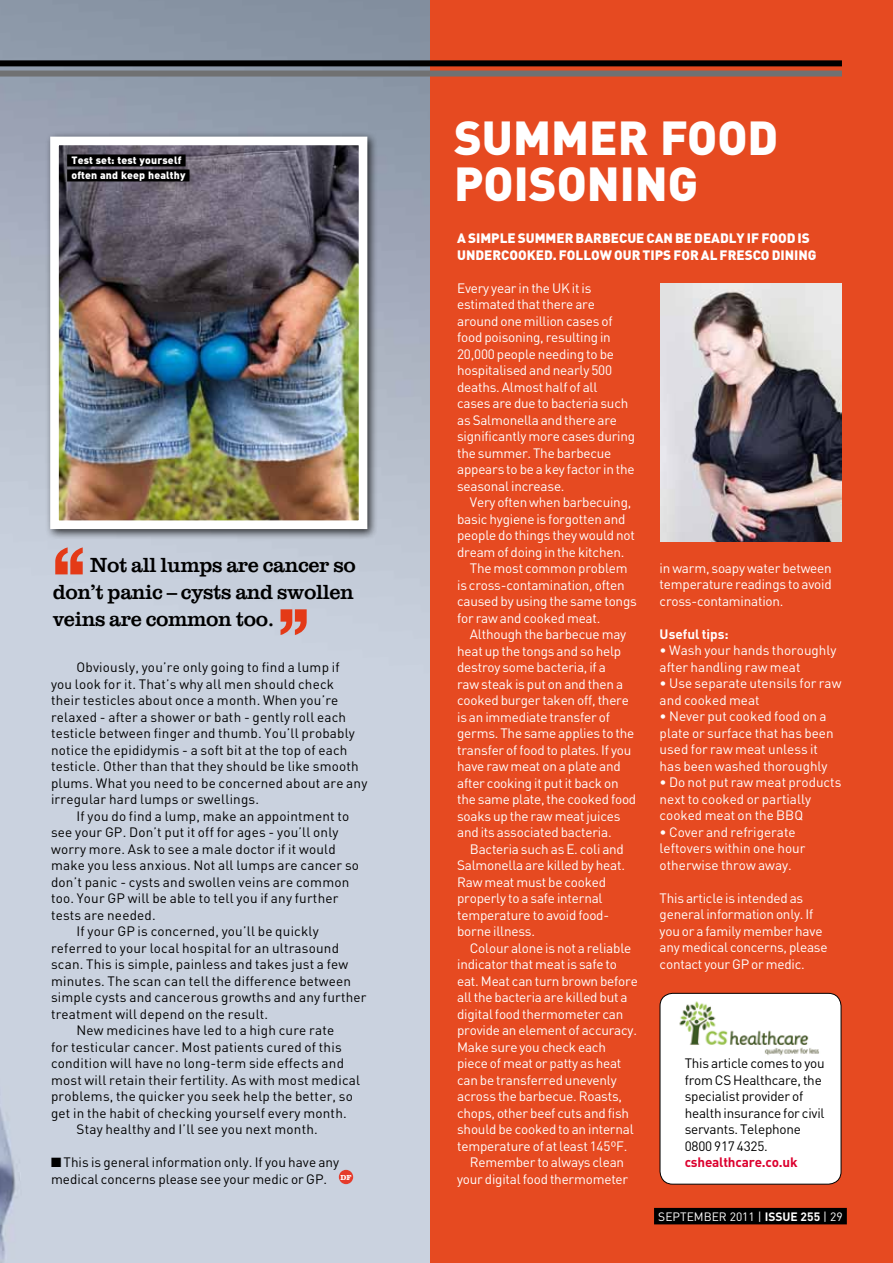
<style>
.page{position:relative;width:893px;height:1263px;background:#fff}
.page>*{position:absolute;margin:0;border:0;box-sizing:border-box;transform-origin:0 0}
.t1{font:900 47.1px/46.5px "DIN";color:#fff}
.t2{font:21px/27px "Clarendon BT";letter-spacing:-.02em;color:#000;text-align:justify}
.t3{font:13.5px/16.5px "DIN";letter-spacing:-.015em;color:#fff}
.t4{font:13.5px/16.5px "DIN";letter-spacing:.015em;color:#000}
.t5{font:13.5px/16.5px "DIN";letter-spacing:-.015em;color:#000}
.t6{font:900 13.5px/16.5px "DIN";color:#fff}
.t7{font:700 13.5px "DIN";letter-spacing:-.015em;color:#dc002e}
.t8{font:700 13.5px "DIN";color:#fff}
.t9{font:12px "DIN";color:#fff}
.t10{font:700 12px "DIN";color:#fff}
.t11{font:900 10.5px/15px "DIN";letter-spacing:.015em;color:#fff}
.t12{font:700 7.5px "Clarendon BT";color:#fff}
.s1{font-weight:700}
.s2{font-weight:400}
</style>
<div class="page">
<img style="left:0;top:0;width:430px;height:1263px">
<div style="left:430px;top:0;width:463px;height:1263px;background:#e64a21"></div>
<div style="left:654px;top:1208px;width:193px;height:16px;background:#000"></div>
<div style="left:660px;top:993px;width:181px;height:191px;background:#fff;border-radius:13px"></div>
<div style="left:660px;top:993px;width:181px;height:191px;border:1px solid #000;border-radius:13px"></div>
<img style="left:679px;top:1001px;width:140px;height:55px">
<div style="left:339px;top:1170px;width:14px;height:14px;background:#e53b2b;border-radius:50%"></div>
<img style="left:660px;top:283px;width:181px;height:258px">
<div style="left:45px;top:131px;width:334px;height:409px;background:#000;opacity:.75"></div>
<img style="left:60px;top:147px;width:297px;height:372px">
<div style="left:50px;top:137px;width:317px;height:392px;border:9px solid #fff"></div>
<div style="left:67px;top:154px;width:119px;height:12px;background:#000"></div>
<div style="left:67px;top:169px;width:123px;height:12px;background:#000"></div>
<svg style="left:55px;top:547px;width:28px;height:27px"></svg>
<svg style="left:281px;top:609px;width:26px;height:26px"></svg>
<div style="left:0;top:71px;width:842px;height:6px;background:#707172"></div>
<div style="left:0;top:60px;width:842px;height:6px;background:#000"></div>
<p class="t11" style="left:71px;top:152px;width:116px">TEST SET: TEST YOURSELF<br>OFTEN AND KEEP HEALTHY</p>
<h2 class="t2" style="left:53px;top:551px;width:305px;text-indent:38px">Not all lumps are cancer so don’t panic – cysts and swollen veins are common too.</h2>
<p class="t4" style="left:51px;top:659px;width:318px;text-indent:26px">Obviously, you’re only going to find a lump if<br>you look for it. That’s why all men should check<br>their testicles about once a month. When you’re relaxed - after a shower or bath - gently roll each testicle between finger and thumb. You’ll probably notice the epididymis - a soft bit at the top of each testicle. Other than that they should be like smooth plums. What you need to be concerned about are any irregular hard lumps or swellings.</p>
<p class="t4" style="left:77px;top:807px;width:274px">If you do find a lump, make an appointment to</p>
<p class="t4" style="left:51px;top:824px;width:289px">see your GP. Don’t put it off for ages - you’ll only</p>
<p class="t4" style="left:51px;top:840px;width:286px">worry more. Ask to see a male doctor if it would</p>
<p class="t4" style="left:51px;top:857px;width:310px">make you less anxious. Not all lumps are cancer so</p>
<p class="t4" style="left:51px;top:873px;width:300px">don’t panic - cysts and swollen veins are common</p>
<p class="t4" style="left:51px;top:890px;width:289px">too. Your GP will be able to tell you if any further</p>
<p class="t4" style="left:51px;top:906px;width:106px">tests are needed.</p>
<p class="t4" style="left:77px;top:923px;width:244px">If your GP is concerned, you’ll be quickly</p>
<p class="t4" style="left:51px;top:939px;width:290px">referred to your local hospital for an ultrasound</p>
<p class="t4" style="left:51px;top:956px;width:299px">scan. This is simple, painless and takes just a few</p>
<p class="t4" style="left:51px;top:972px;width:302px">minutes. The scan can tell the difference between</p>
<p class="t4" style="left:51px;top:989px;width:317px">simple cysts and cancerous growths and any further</p>
<p class="t4" style="left:51px;top:1005px;width:219px">treatment will depend on the result.</p>
<p class="t4" style="left:77px;top:1022px;width:259px">New medicines have led to a high cure rate</p>
<p class="t4" style="left:51px;top:1038px;width:292px">for testicular cancer. Most patients cured of this</p>
<p class="t4" style="left:51px;top:1055px;width:295px">condition will have no long-term side effects and</p>
<p class="t4" style="left:51px;top:1071px;width:311px">most will retain their fertility. As with most medical</p>
<p class="t4" style="left:51px;top:1088px;width:303px">problems, the quicker you seek help the better, so</p>
<p class="t4" style="left:51px;top:1104px;width:297px">get in the habit of checking yourself every month.</p>
<p class="t4" style="left:77px;top:1121px;width:243px">Stay healthy and I’ll see you next month.</p>
<p class="t4" style="left:51px;top:1154px;width:290px">■ This is general information only. If you have any medical concerns please see your medic or GP.</p>
<p class="t12" style="left:341px;top:1172px;width:13px">DF</p>
<h1 class="t1" style="left:454px;top:112px;width:326px">SUMMER FOOD<br>POISONING</h1>
<p class="t6" style="left:457px;top:229px;width:361px">A SIMPLE SUMMER BARBECUE CAN BE DEADLY IF FOOD IS<br>UNDERCOOKED. FOLLOW OUR TIPS FOR AL FRESCO DINING</p>
<p class="t3" style="left:457px;top:279px;width:179px">Every year in the UK it is estimated that there are around one million cases of food poisoning, resulting in<br>20,000 people needing to be hospitalised and nearly 500 deaths. Almost half of all<br>cases are due to bacteria such as Salmonella and there are significantly more cases during the summer. The barbecue appears to be a key factor in the seasonal increase.</p>
<p class="t3" style="left:470px;top:494px;width:163px">Very often when barbecuing,</p>
<p class="t3" style="left:457px;top:510px;width:170px">basic hygiene is forgotten and</p>
<p class="t3" style="left:457px;top:527px;width:179px">people do things they would not</p>
<p class="t3" style="left:457px;top:543px;width:169px">dream of doing in the kitchen.</p>
<p class="t3" style="left:470px;top:560px;width:159px">The most common problem</p>
<p class="t3" style="left:457px;top:576px;width:169px">is cross-contamination, often</p>
<p class="t3" style="left:457px;top:593px;width:181px">caused by using the same tongs</p>
<p class="t3" style="left:457px;top:609px;width:145px">for raw and cooked meat.</p>
<p class="t3" style="left:470px;top:626px;width:158px">Although the barbecue may</p>
<p class="t3" style="left:457px;top:642px;width:166px">heat up the tongs and so help</p>
<p class="t3" style="left:457px;top:659px;width:150px">destroy some bacteria, if a</p>
<p class="t3" style="left:457px;top:675px;width:168px">raw steak is put on and then a</p>
<p class="t3" style="left:457px;top:692px;width:173px">cooked burger taken off, there</p>
<p class="t3" style="left:457px;top:708px;width:154px">is an immediate transfer of</p>
<p class="t3" style="left:457px;top:725px;width:179px">germs. The same applies to the</p>
<p class="t3" style="left:457px;top:741px;width:176px">transfer of food to plates. If you</p>
<p class="t3" style="left:457px;top:758px;width:165px">have raw meat on a plate and</p>
<p class="t3" style="left:457px;top:774px;width:163px">after cooking it put it back on</p>
<p class="t3" style="left:457px;top:791px;width:181px">the same plate, the cooked food</p>
<p class="t3" style="left:457px;top:807px;width:165px">soaks up the raw meat juices</p>
<p class="t3" style="left:457px;top:824px;width:156px">and its associated bacteria.</p>
<p class="t3" style="left:470px;top:840px;width:156px">Bacteria such as E. coli and</p>
<p class="t3" style="left:457px;top:857px;width:169px">Salmonella are killed by heat.</p>
<p class="t3" style="left:457px;top:873px;width:151px">Raw meat must be cooked</p>
<p class="t3" style="left:457px;top:890px;width:147px">properly to a safe internal</p>
<p class="t3" style="left:457px;top:906px;width:154px">temperature to avoid food-</p>
<p class="t3" style="left:457px;top:923px;width:79px">borne illness.</p>
<p class="t3" style="left:470px;top:939px;width:163px">Colour alone is not a reliable</p>
<p class="t3" style="left:457px;top:956px;width:161px">indicator that meat is safe to</p>
<p class="t3" style="left:457px;top:972px;width:182px">eat. Meat can turn brown before</p>
<p class="t3" style="left:457px;top:989px;width:172px">all the bacteria are killed but a</p>
<p class="t3" style="left:457px;top:1005px;width:168px">digital food thermometer can</p>
<p class="t3" style="left:457px;top:1022px;width:181px">provide an element of accuracy.</p>
<p class="t3" style="left:457px;top:1038px;width:150px">Make sure you check each</p>
<p class="t3" style="left:457px;top:1055px;width:166px">piece of meat or patty as heat</p>
<p class="t3" style="left:457px;top:1071px;width:161px">can be transferred unevenly</p>
<p class="t3" style="left:457px;top:1088px;width:166px">across the barbecue. Roasts,</p>
<p class="t3" style="left:457px;top:1104px;width:173px">chops, other beef cuts and fish</p>
<p class="t3" style="left:457px;top:1121px;width:178px">should be cooked to an internal</p>
<p class="t3" style="left:457px;top:1137px;width:172px">temperature of at least 145ºF.</p>
<p class="t3" style="left:470px;top:1154px;width:156px">Remember to always clean</p>
<p class="t3" style="left:457px;top:1170px;width:173px">your digital food thermometer</p>
<p class="t3" style="left:660px;top:560px;width:174px;text-align:justify">in warm, soapy water between temperature readings to avoid cross-contamination.</p>
<p class="t8" style="left:660px;top:625px;width:71px">Useful tips:</p>
<p class="t3" style="left:660px;top:642px;width:178px">• Wash your hands thoroughly after handling raw meat</p>
<p class="t3" style="left:660px;top:675px;width:183px">• Use separate utensils for raw and cooked meat</p>
<p class="t3" style="left:660px;top:708px;width:176px">• Never put cooked food on a plate or surface that has been used for raw meat unless it has been washed thoroughly</p>
<p class="t3" style="left:660px;top:774px;width:183px">• Do not put raw meat products next to cooked or partially cooked meat on the BBQ</p>
<p class="t3" style="left:660px;top:823px;width:147px">• Cover and refrigerate leftovers within one hour otherwise throw away.</p>
<p class="t3" style="left:660px;top:889px;width:169px">This article is intended as general information only. If you or a family member have any medical concerns, please contact your GP or medic.</p>
<p class="t5" style="left:685px;top:1055px;width:141px">This article comes to you from CS Healthcare, the specialist provider of health insurance for civil servants. Telephone<br>0800 917 4325.</p>
<p class="t7" style="left:685px;top:1153px;width:114px">cshealthcare.co.uk</p>
<p class="t9" style="left:658px;top:1209px;width:119px">SEPTEMBER 2011 | <span class="s1">ISSUE</span></p>
<p class="t10" style="left:801px;top:1208px;width:43px">255 <span class="s2">| 29</span></p>
</div>
